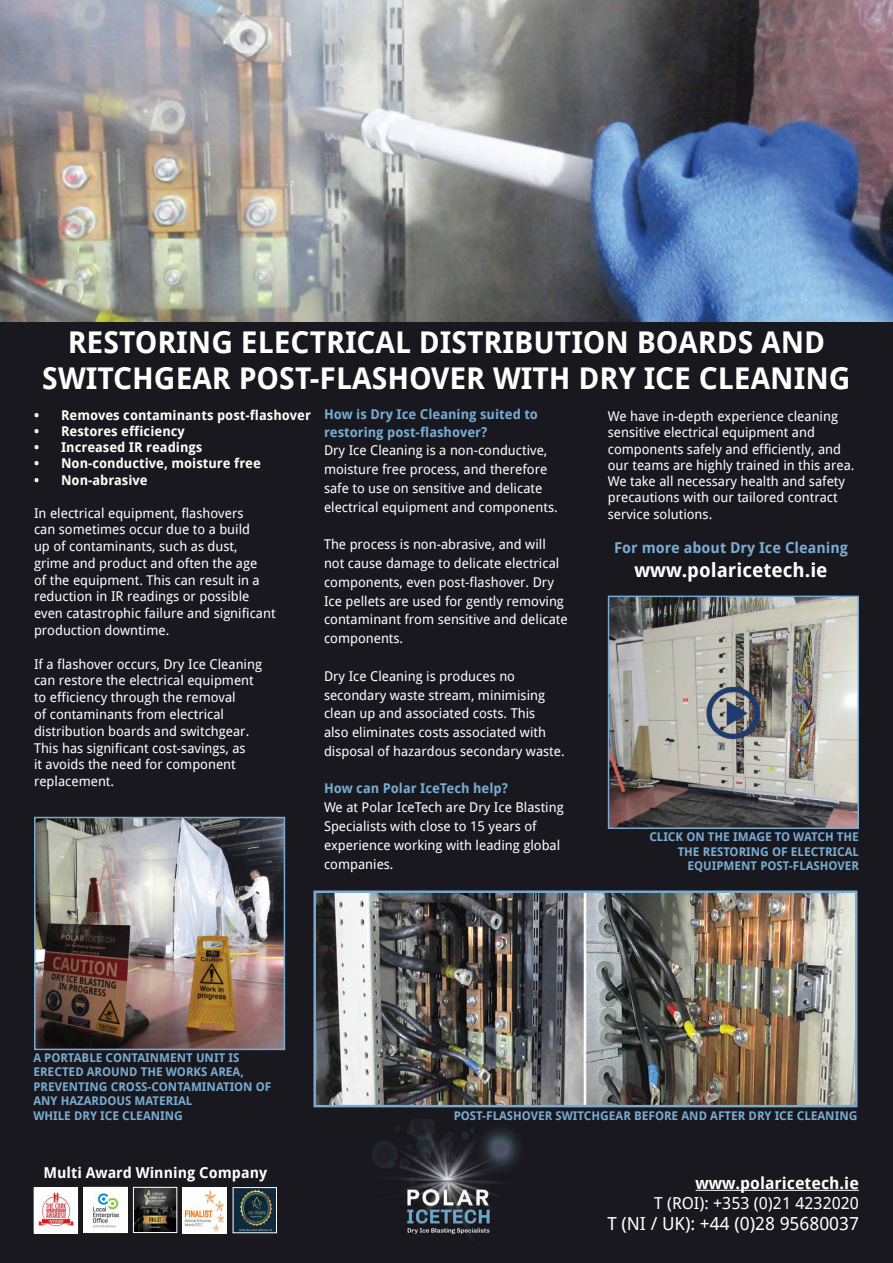
<style>
.page{position:relative;width:893px;height:1263px;background:#fff}
.page>*{position:absolute;margin:0;border:0;box-sizing:border-box;transform-origin:0 0}
.t1{font:700 30px/36px "Droid Sans";color:#fff;text-align:center}
.t2{font:700 19.5px "Droid Sans";color:#fff}
.t3{font:18px "Droid Sans";color:#fff}
.t4{font:16.5px "Droid Sans";color:#fff}
.t5{font:700 16.5px "Droid Sans";color:#fff}
.t6{font:700 15px "Droid Sans";color:#79acd3}
.t7{font:700 15px "Droid Sans";color:#fff}
.t8{font:13.5px/18.8px "Droid Sans";color:#fff}
.t9{font:700 13.5px "Droid Sans";color:#fff}
.t10{font:700 13.5px/17.2px "Droid Sans";color:#79acd3}
.t11{font:700 12px/14.4px "Droid Sans";color:#79acd3}
</style>
<div class="page">
<div style="left:0;top:321px;width:893px;height:942px;background:#19181e"></div>
<hr style="left:696px;top:1190px;width:163px;height:1px;background:#fff">
<img style="left:36px;top:1190px;width:40px;height:41px">
<img style="left:135px;top:1189px;width:40px;height:42px">
<div style="left:133px;top:1187px;width:44px;height:46px;border:1px solid #fff"></div>
<img style="left:86px;top:1189px;width:39px;height:42px">
<img style="left:185px;top:1190px;width:39px;height:41px">
<img style="left:235px;top:1189px;width:40px;height:42px">
<div style="left:233px;top:1187px;width:44px;height:46px;border:1px solid #fff"></div>
<img style="left:0;top:0;width:893px;height:321px">
<img style="left:37px;top:820px;width:245px;height:227px">
<div style="left:34px;top:817px;width:251px;height:233px;border:2px solid #79acd3"></div>
<img style="left:316px;top:893px;width:538px;height:211px">
<div style="left:313px;top:890px;width:544px;height:217px;border:2px solid #79acd3"></div>
<img style="left:611px;top:599px;width:245px;height:227px">
<div style="left:608px;top:596px;width:251px;height:233px;border:2px solid #79acd3"></div>
<img style="left:701px;top:685px;width:65px;height:55px">
<h1 class="t1" style="left:42px;top:325px;width:810px">RESTORING ELECTRICAL DISTRIBUTION BOARDS AND<br>SWITCHGEAR POST-FLASHOVER WITH DRY ICE CLEANING</h1>
<p class="t9" style="left:34px;top:407px;width:278px">• Removes contaminants post-flashover</p>
<p class="t9" style="left:34px;top:423px;width:152px">• Restores efficiency</p>
<p class="t9" style="left:34px;top:440px;width:170px">• Increased IR readings</p>
<p class="t9" style="left:34px;top:456px;width:228px">• Non-conductive, moisture free</p>
<p class="t9" style="left:34px;top:472px;width:115px">• Non-abrasive</p>
<p class="t8" style="left:34px;top:504px;width:243px;line-height:16.8px">In electrical equipment, flashovers<br>can sometimes occur due to a build<br>up of contaminants, such as dust, grime and product and often the age<br>of the equipment. This can result in a reduction in IR readings or possible even catastrophic failure and significant production downtime.</p>
<p class="t8" style="left:34px;top:656px;width:230px;line-height:16.8px">If a flashover occurs, Dry Ice Cleaning can restore the electrical equipment to efficiency through the removal<br>of contaminants from electrical distribution boards and switchgear.<br>This has significant cost-savings, as<br>it avoids the need for component replacement.</p>
<p class="t10" style="left:324px;top:406px;width:216px">How is Dry Ice Cleaning suited to restoring post-flashover?</p>
<p class="t8" style="left:324px;top:441px;width:235px">Dry Ice Cleaning is a non-conductive, moisture free process, and therefore safe to use on sensitive and delicate electrical equipment and components.</p>
<p class="t8" style="left:324px;top:535px;width:245px">The process is non-abrasive, and will not cause damage to delicate electrical components, even post-flashover. Dry Ice pellets are used for gently removing contaminant from sensitive and delicate components.</p>
<p class="t8" style="left:324px;top:667px;width:242px">Dry Ice Cleaning is produces no secondary waste stream, minimising clean up and associated costs. This<br>also eliminates costs associated with disposal of hazardous secondary waste.</p>
<p class="t10" style="left:324px;top:780px;width:185px">How can Polar IceTech help?</p>
<p class="t8" style="left:324px;top:798px;width:241px">We at Polar IceTech are Dry Ice Blasting<br>Specialists with close to 15 years of experience working with leading global companies.</p>
<p class="t8" style="left:608px;top:408px;width:248px;line-height:16.4px">We have in-depth experience cleaning sensitive electrical equipment and components safely and efficiently, and our teams are highly trained in this area.<br>We take all necessary health and safety precautions with our tailored contract service solutions.</p>
<p class="t6" style="left:614px;top:539px;width:236px">For more about Dry Ice Cleaning</p>
<h2 class="t2" style="left:635px;top:558px;width:195px">www.polaricetech.ie</h2>
<p class="t11" style="left:649px;top:830px;width:211px;text-align:right">CLICK ON THE IMAGE TO WATCH THE<br>THE RESTORING OF ELECTRICAL<br>EQUIPMENT POST-FLASHOVER</p>
<p class="t11" style="left:33px;top:1050px;width:240px">A PORTABLE CONTAINMENT UNIT IS<br>ERECTED AROUND THE WORKS AREA,<br>PREVENTING CROSS-CONTAMINATION OF<br>ANY HAZARDOUS MATERIAL<br>WHILE DRY ICE CLEANING</p>
<p class="t7" style="left:43px;top:1164px;width:225px">Multi Award Winning Company</p>
<p class="t11" style="left:454px;top:1108px;width:405px">POST-FLASHOVER SWITCHGEAR BEFORE AND AFTER DRY ICE CLEANING</p>
<p class="t5" style="left:696px;top:1174px;width:165px">www.polaricetech.ie</p>
<p class="t4" style="left:654px;top:1193px;width:206px">T (ROI): +353 (0)21 4232020</p>
<h3 class="t3" style="left:607px;top:1214px;width:253px">T (NI / UK): +44 (0)28 95680037</h3>
</div>
